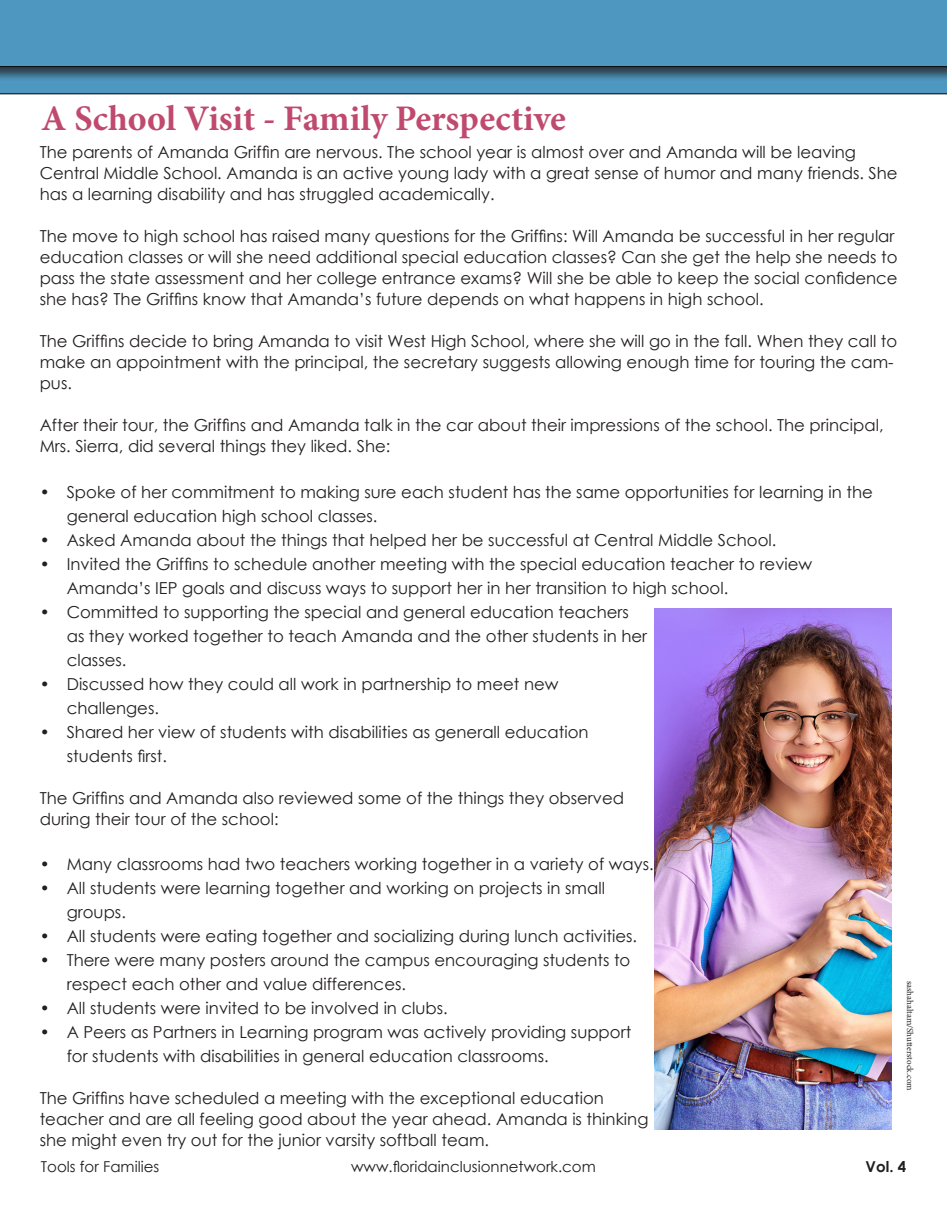
<style>
.page{position:relative;width:947px;height:1217px;background:#fff}
.page>*{position:absolute;margin:0;border:0;box-sizing:border-box;transform-origin:0 0}
.Sub_Title_Garnet{font:700 36px "Minion Pro";color:#c04a6f}
.t1{font:16.5px/21px "Century Gothic";color:#231f20}
.t2{font:15px "Century Gothic";color:#231f20}
.t3{font:700 15px "Century Gothic";color:#231f20}
.t4{font:9px "Minion Pro";letter-spacing:-.005em;color:#231f20}
</style>
<div class="page">
<svg style="left:0;top:81px;width:946px;height:13px;background:#498fb7"></svg>
<div style="left:0;top:0;width:946px;height:81px;background:#231f20;opacity:.75"></div>
<div style="left:0;top:0;width:946px;height:67px;background:#4d97c1"></div>
<img style="left:654px;top:608px;width:237px;height:521px">
<p class="Sub_Title_Garnet" style="left:41px;top:93px;width:526px">A School Visit - Family Perspective</p>
<p class="t1" style="left:40px;top:141px;width:859px">The parents of Amanda Griffin are nervous. The school year is almost over and Amanda will be leaving<br>Central Middle School. Amanda is an active young lady with a great sense of humor and many friends. She has a learning disability and has struggled academically.</p>
<p class="t1" style="left:40px;top:225px;width:859px">The move to high school has raised many questions for the Griffins: Will Amanda be successful in her regular education classes or will she need additional special education classes? Can she get the help she needs to pass the state assessment and her college entrance exams? Will she be able to keep the social confidence she has? The Griffins know that Amanda’s future depends on what happens in high school.</p>
<p class="t1" style="left:40px;top:330px;width:858px">The Griffins decide to bring Amanda to visit West High School, where she will go in the fall. When they call to make an appointment with the principal, the secretary suggests allowing enough time for touring the cam&shy;pus.</p>
<p class="t1" style="left:40px;top:414px;width:845px">After their tour, the Griffins and Amanda talk in the car about their impressions of the school. The principal,<br>Mrs. Sierra, did several things they liked. She:</p>
<p class="t1" style="left:67px;top:479px;width:807px;line-height:24px;text-indent:-27px">• Spoke of her commitment to making sure each student has the same opportunities for learning in the general education high school classes.</p>
<p class="t1" style="left:40px;top:528px;width:737px">• Asked Amanda about the things that helped her be successful at Central Middle School.</p>
<p class="t1" style="left:40px;top:552px;width:773px">• Invited the Griffins to schedule another meeting with the special education teacher to review</p>
<p class="t1" style="left:67px;top:576px;width:662px">Amanda’s IEP goals and discuss ways to support her in her transition to high school.</p>
<p class="t1" style="left:67px;top:599px;width:581px;line-height:24px;text-indent:-27px">• Committed to supporting the special and general education teachers as they worked together to teach Amanda and the other students in her classes.</p>
<p class="t1" style="left:67px;top:671px;width:493px;line-height:24px;text-indent:-27px">• Discussed how they could all work in partnership to meet new challenges.</p>
<p class="t1" style="left:67px;top:719px;width:523px;line-height:24px;text-indent:-27px">• Shared her view of students with disabilities as generall education students first.</p>
<p class="t1" style="left:40px;top:786px;width:585px">The Griffins and Amanda also reviewed some of the things they observed during their tour of the school:</p>
<p class="t1" style="left:40px;top:852px;width:615px">• Many classrooms had two teachers working together in a variety of ways.</p>
<p class="t1" style="left:67px;top:875px;width:539px;line-height:24px;text-indent:-27px">• All students were learning together and working on projects in small groups.</p>
<p class="t1" style="left:40px;top:924px;width:598px">• All students were eating together and socializing during lunch activities.</p>
<p class="t1" style="left:67px;top:947px;width:565px;line-height:24px;text-indent:-27px">• There were many posters around the campus encouraging students to respect each other and value differences.</p>
<p class="t1" style="left:40px;top:996px;width:409px">• All students were invited to be involved in clubs.</p>
<p class="t1" style="left:67px;top:1019px;width:566px;line-height:24px;text-indent:-27px">• A Peers as Partners in Learning program was actively providing support for students with disabilities in general education classrooms.</p>
<p class="t1" style="left:40px;top:1086px;width:565px">The Griffins have scheduled a meeting with the exceptional education</p>
<p class="t1" style="left:40px;top:1107px;width:610px">teacher and are all feeling good about the year ahead. Amanda is thinking she might even try out for the junior varsity softball team.</p>
<p class="t2" style="left:41px;top:1155px;width:120px">Tools for Families</p>
<p class="t2" style="left:351px;top:1155px;width:246px">www.floridainclusionnetwork.com</p>
<p class="t3" style="left:865px;top:1154px;width:42px">Vol. 4</p>
<p class="t4" style="left:915px;top:980px;width:111px;rotate:90deg">sashahaltam/Shutterstock.com</p>
</div>
